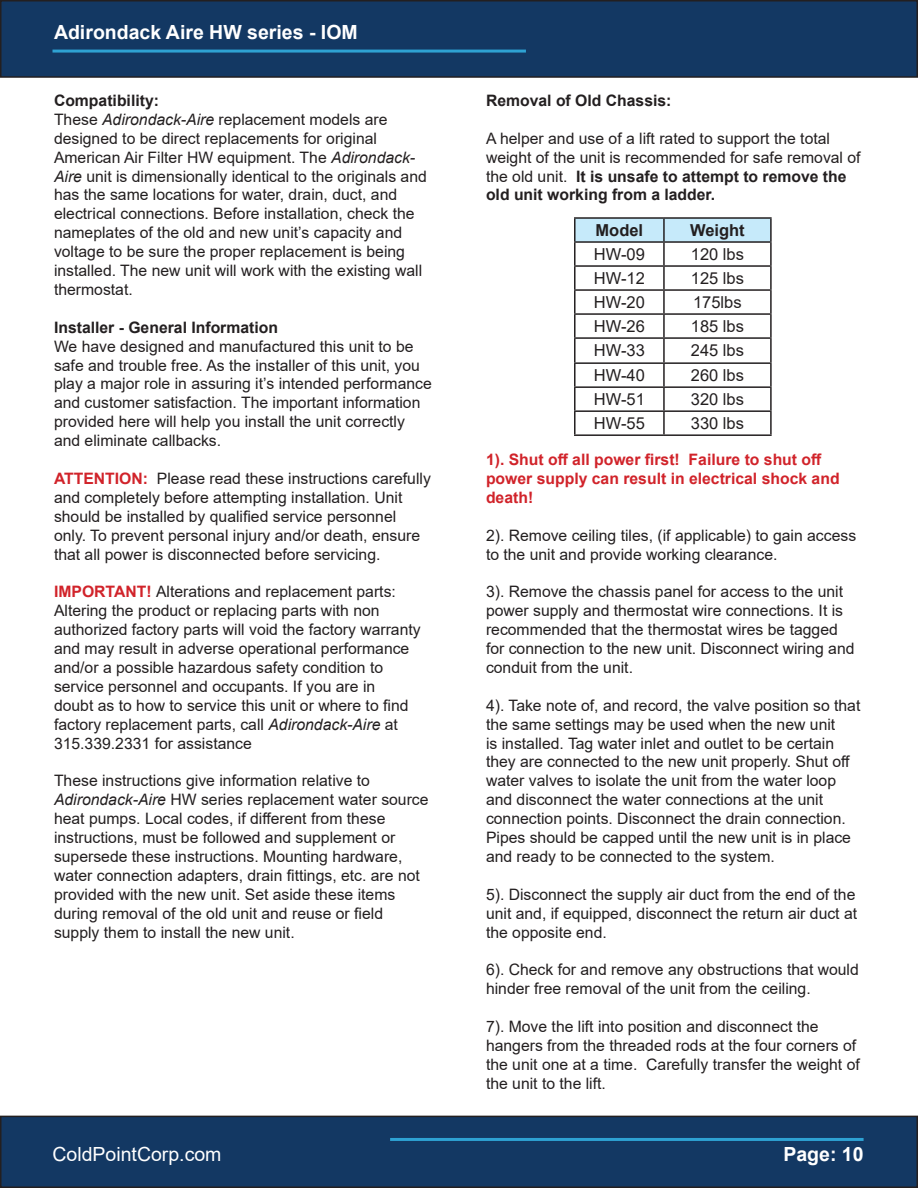
<style>
.page{position:relative;width:918px;height:1188px;background:#fff}
.page>*{position:absolute;margin:0;border:0;box-sizing:border-box;transform-origin:0 0}
.t1{font:700 19.5px "Arial";color:#fff}
.t2{font:19.5px "Arial";color:#fff}
.t3{font:16.5px "Arial";color:#231f20}
.t4{font:700 16.5px "Arial";color:#231f20}
.t5{font:15.75px/18.9px "Arial";color:#231f20}
.t6{font:700 15.75px/18.9px "Arial";color:#d1232a}
.t7{font:700 15.75px "Arial";color:#231f20}
.s1{font-style:italic}
.s2{font-weight:700;color:#d1232a}
.s3{font-weight:700}
</style>
<div class="page">
<div style="left:576px;top:219px;width:194px;height:22px;background:#c6eafa"></div>
<hr style="left:574px;top:217px;width:90px;height:2px;background:#231f20">
<hr style="left:574px;top:219px;width:2px;height:22px;background:#231f20">
<hr style="left:664px;top:217px;width:108px;height:2px;background:#231f20">
<hr style="left:663px;top:219px;width:2px;height:22px;background:#231f20">
<hr style="left:770px;top:219px;width:2px;height:22px;background:#231f20">
<hr style="left:574px;top:241px;width:90px;height:2px;background:#231f20">
<hr style="left:574px;top:243px;width:2px;height:22px;background:#231f20">
<hr style="left:664px;top:241px;width:108px;height:2px;background:#231f20">
<hr style="left:663px;top:243px;width:2px;height:22px;background:#231f20">
<hr style="left:770px;top:243px;width:2px;height:22px;background:#231f20">
<hr style="left:574px;top:265px;width:90px;height:2px;background:#231f20">
<hr style="left:574px;top:267px;width:2px;height:22px;background:#231f20">
<hr style="left:664px;top:265px;width:108px;height:2px;background:#231f20">
<hr style="left:663px;top:267px;width:2px;height:22px;background:#231f20">
<hr style="left:770px;top:267px;width:2px;height:22px;background:#231f20">
<hr style="left:574px;top:289px;width:90px;height:2px;background:#231f20">
<hr style="left:574px;top:291px;width:2px;height:22px;background:#231f20">
<hr style="left:664px;top:289px;width:108px;height:2px;background:#231f20">
<hr style="left:663px;top:291px;width:2px;height:22px;background:#231f20">
<hr style="left:770px;top:291px;width:2px;height:22px;background:#231f20">
<hr style="left:574px;top:313px;width:90px;height:2px;background:#231f20">
<hr style="left:574px;top:315px;width:2px;height:22px;background:#231f20">
<hr style="left:664px;top:313px;width:108px;height:2px;background:#231f20">
<hr style="left:663px;top:315px;width:2px;height:22px;background:#231f20">
<hr style="left:770px;top:315px;width:2px;height:22px;background:#231f20">
<hr style="left:574px;top:337px;width:90px;height:2px;background:#231f20">
<hr style="left:574px;top:339px;width:2px;height:23px;background:#231f20">
<hr style="left:664px;top:337px;width:108px;height:2px;background:#231f20">
<hr style="left:663px;top:339px;width:2px;height:23px;background:#231f20">
<hr style="left:770px;top:339px;width:2px;height:23px;background:#231f20">
<hr style="left:574px;top:362px;width:90px;height:2px;background:#231f20">
<hr style="left:574px;top:364px;width:2px;height:22px;background:#231f20">
<hr style="left:664px;top:362px;width:108px;height:2px;background:#231f20">
<hr style="left:663px;top:364px;width:2px;height:22px;background:#231f20">
<hr style="left:770px;top:364px;width:2px;height:22px;background:#231f20">
<hr style="left:574px;top:386px;width:90px;height:2px;background:#231f20">
<hr style="left:574px;top:388px;width:2px;height:22px;background:#231f20">
<hr style="left:664px;top:386px;width:108px;height:2px;background:#231f20">
<hr style="left:663px;top:388px;width:2px;height:22px;background:#231f20">
<hr style="left:770px;top:388px;width:2px;height:22px;background:#231f20">
<hr style="left:574px;top:410px;width:90px;height:2px;background:#231f20">
<hr style="left:574px;top:412px;width:2px;height:22px;background:#231f20">
<hr style="left:664px;top:410px;width:108px;height:2px;background:#231f20">
<hr style="left:663px;top:412px;width:2px;height:22px;background:#231f20">
<hr style="left:770px;top:412px;width:2px;height:22px;background:#231f20">
<hr style="left:574px;top:434px;width:90px;height:2px;background:#231f20">
<hr style="left:664px;top:434px;width:108px;height:2px;background:#231f20">
<div style="left:1px;top:1116px;width:916px;height:71px;background:#133863"></div>
<div style="left:0;top:1116px;width:918px;height:72px;border:2px solid #231f20"></div>
<div style="left:1px;top:1px;width:916px;height:76px;background:#133863"></div>
<div style="left:0;top:0;width:918px;height:78px;border:2px solid #231f20"></div>
<hr style="left:52px;top:50px;width:474px;height:3px;background:#2ea2d3">
<hr style="left:390px;top:1138px;width:474px;height:3px;background:#2ea2d3">
<p class="t1" style="left:54px;top:19px;width:305px">Adirondack Aire HW series - IOM</p>
<p class="t7" style="left:54px;top:89px;width:107px">Compatibility:</p>
<p class="t5" style="left:54px;top:110px;width:374px">These <span class="s1">Adirondack-Aire</span> replacement models are designed to be direct replacements for original American Air Filter HW equipment. The <span class="s1">Adirondack-Aire</span> unit is dimensionally identical to the originals and has the same locations for water, drain, duct, and electrical connections. Before installation, check the nameplates of the old and new unit’s capacity and voltage to be sure the proper replacement is being installed. The new unit will work with the existing wall thermostat.</p>
<p class="t7" style="left:54px;top:316px;width:226px">Installer - General Information</p>
<p class="t5" style="left:54px;top:337px;width:379px">We have designed and manufactured this unit to be safe and trouble free. As the installer of this unit, you play a major role in assuring it’s intended performance and customer satisfaction. The important information provided here will help you install the unit correctly and eliminate callbacks.</p>
<p class="t5" style="left:54px;top:469px;width:378px"><span class="s2">ATTENTION:</span> Please read these instructions carefully and completely before attempting installation. Unit should be installed by qualified service personnel only. To prevent personal injury and/or death, ensure that all power is disconnected before servicing.</p>
<p class="t5" style="left:54px;top:582px;width:368px"><span class="s2">IMPORTANT!</span> Alterations and replacement parts:<br>Altering the product or replacing parts with non authorized factory parts will void the factory warranty and may result in adverse operational performance and/or a possible hazardous safety condition to service personnel and occupants. If you are in<br>doubt as to how to service this unit or where to find factory replacement parts, call <span class="s1">Adirondack-Aire</span> at 315.339.2331 for assistance</p>
<p class="t5" style="left:54px;top:771px;width:376px">These instructions give information relative to <span class="s1">Adirondack-Aire</span> HW series replacement water source heat pumps. Local codes, if different from these instructions, must be followed and supplement or supersede these instructions. Mounting hardware, water connection adapters, drain fittings, etc. are not provided with the new unit. Set aside these items during removal of the old unit and reuse or field supply them to install the new unit.</p>
<p class="t7" style="left:486px;top:89px;width:187px">Removal of Old Chassis:</p>
<p class="t5" style="left:486px;top:129px;width:376px">A helper and use of a lift rated to support the total weight of the unit is recommended for safe removal of the old unit. <span class="s3">It is unsafe to attempt to remove the old unit working from a ladder.</span></p>
<p class="t4" style="left:596px;top:219px;width:49px">Model</p>
<p class="t4" style="left:690px;top:219px;width:56px">Weight</p>
<p class="t3" style="left:594px;top:243px;width:53px">HW-09</p>
<p class="t3" style="left:691px;top:243px;width:55px">120 lbs</p>
<p class="t3" style="left:594px;top:267px;width:53px">HW-12</p>
<p class="t3" style="left:691px;top:267px;width:55px">125 lbs</p>
<p class="t3" style="left:594px;top:291px;width:53px">HW-20</p>
<p class="t3" style="left:693px;top:291px;width:50px">175lbs</p>
<p class="t3" style="left:594px;top:315px;width:53px">HW-26</p>
<p class="t3" style="left:691px;top:315px;width:55px">185 lbs</p>
<p class="t3" style="left:594px;top:339px;width:53px">HW-33</p>
<p class="t3" style="left:691px;top:339px;width:55px">245 lbs</p>
<p class="t3" style="left:594px;top:364px;width:53px">HW-40</p>
<p class="t3" style="left:691px;top:364px;width:55px">260 lbs</p>
<p class="t3" style="left:594px;top:388px;width:53px">HW-51</p>
<p class="t3" style="left:691px;top:388px;width:55px">320 lbs</p>
<p class="t3" style="left:594px;top:412px;width:53px">HW-55</p>
<p class="t3" style="left:691px;top:412px;width:55px">330 lbs</p>
<p class="t6" style="left:486px;top:450px;width:355px">1). Shut off all power first! Failure to shut off power supply can result in electrical shock and death!</p>
<p class="t5" style="left:486px;top:526px;width:372px">2). Remove ceiling tiles, (if applicable) to gain access to the unit and provide working clearance.</p>
<p class="t5" style="left:486px;top:582px;width:370px">3). Remove the chassis panel for access to the unit power supply and thermostat wire connections. It is recommended that the thermostat wires be tagged for connection to the new unit. Disconnect wiring and conduit from the unit.</p>
<p class="t5" style="left:486px;top:696px;width:376px">4). Take note of, and record, the valve position so that the same settings may be used when the new unit<br>is installed. Tag water inlet and outlet to be certain they are connected to the new unit properly. Shut off water valves to isolate the unit from the water loop and disconnect the water connections at the unit connection points. Disconnect the drain connection.<br>Pipes should be capped until the new unit is in place and ready to be connected to the system.</p>
<p class="t5" style="left:486px;top:885px;width:373px;text-align:justify">5). Disconnect the supply air duct from the end of the unit and, if equipped, disconnect the return air duct at the opposite end.</p>
<p class="t5" style="left:486px;top:960px;width:374px">6). Check for and remove any obstructions that would hinder free removal of the unit from the ceiling.</p>
<p class="t5" style="left:486px;top:1017px;width:375px">7). Move the lift into position and disconnect the hangers from the threaded rods at the four corners of the unit one at a time. Carefully transfer the weight of the unit to the lift.</p>
<p class="t2" style="left:52px;top:1141px;width:171px">ColdPointCorp.com</p>
<p class="t1" style="left:783px;top:1141px;width:82px">Page: 10</p>
</div>
